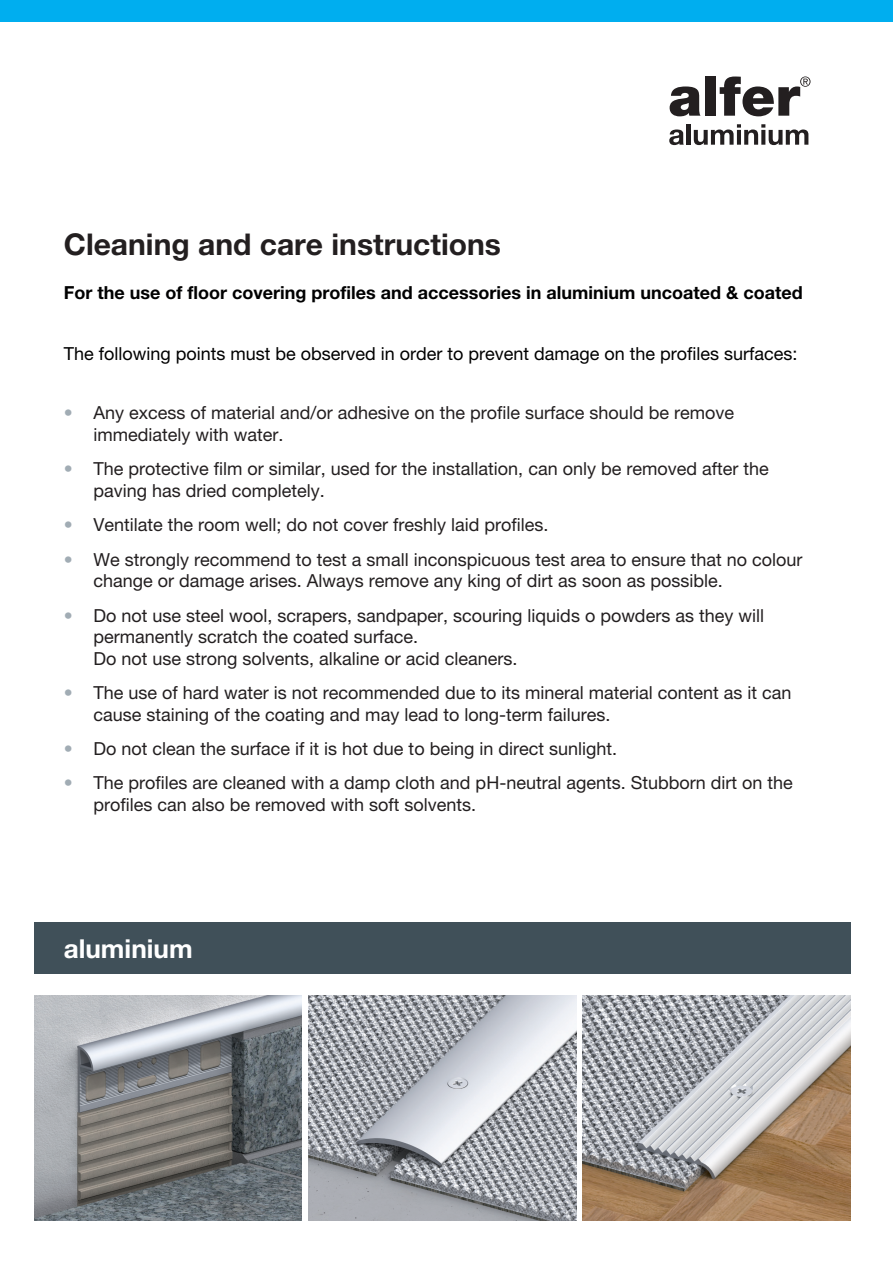
<style>
.page{position:relative;width:893px;height:1263px;background:#fff}
.page>*{position:absolute;margin:0;border:0;box-sizing:border-box;transform-origin:0 0}
.t1{font:700 30px "Helvetica Neue LT Pro";color:#231f20}
.t2{font:700 26.1px "Helvetica Neue LT Pro";color:#fff}
.t3{font:18px/21.6px "Helvetica Neue LT Pro";color:#231f20}
.t4{font:18px "Helvetica Neue LT Pro";color:#000001}
.t5{font:700 18px "Helvetica Neue LT Pro";color:#000001}
.s1{color:#a1acb4}
</style>
<div class="page">
<div style="left:0;top:0;width:893px;height:21px;background:#00aeef"></div>
<img style="left:34px;top:995px;width:268px;height:225px">
<img style="left:308px;top:995px;width:268px;height:225px">
<img style="left:583px;top:995px;width:267px;height:225px">
<div style="left:34px;top:923px;width:816px;height:51px;background:#405059"></div>
<svg style="left:670px;top:86px;width:30px;height:30px"></svg>
<div style="left:705px;top:77px;width:11px;height:39px;background:#231f20"></div>
<svg style="left:720px;top:76px;width:90px;height:40px"></svg>
<svg style="left:669px;top:129px;width:15px;height:16px"></svg>
<div style="left:686px;top:124px;width:5px;height:21px;background:#231f20"></div>
<svg style="left:694px;top:124px;width:114px;height:21px"></svg>
<h1 class="t1" style="left:64px;top:226px;width:439px">Cleaning and care instructions</h1>
<p class="t5" style="left:64px;top:281px;width:740px">For the use of floor covering profiles and accessories in aluminium uncoated &amp; coated</p>
<p class="t4" style="left:64px;top:342px;width:735px">The following points must be observed in order to prevent damage on the profiles surfaces:</p>
<p class="t3" style="left:94px;top:402px;width:642px;text-indent:-30px"><span class="s1">•</span> Any excess of material and/or adhesive on the profile surface should be remove immediately with water.</p>
<p class="t3" style="left:94px;top:458px;width:677px;text-indent:-30px"><span class="s1">•</span> The protective film or similar, used for the installation, can only be removed after the paving has dried completely.</p>
<p class="t3" style="left:64px;top:514px;width:486px"><span class="s1">•</span> Ventilate the room well; do not cover freshly laid profiles.</p>
<p class="t3" style="left:94px;top:548px;width:710px;text-indent:-30px"><span class="s1">•</span> We strongly recommend to test a small inconspicuous test area to ensure that no colour change or damage arises. Always remove any king of dirt as soon as possible.</p>
<p class="t3" style="left:94px;top:604px;width:672px;text-indent:-30px"><span class="s1">•</span> Do not use steel wool, scrapers, sandpaper, scouring liquids o powders as they will permanently scratch the coated surface.<br>Do not use strong solvents, alkaline or acid cleaners.</p>
<p class="t3" style="left:94px;top:681px;width:699px;text-indent:-30px"><span class="s1">•</span> The use of hard water is not recommended due to its mineral material content as it can cause staining of the coating and may lead to long-term failures.</p>
<p class="t3" style="left:64px;top:737px;width:555px"><span class="s1">•</span> Do not clean the surface if it is hot due to being in direct sunlight.</p>
<p class="t3" style="left:94px;top:772px;width:701px;text-indent:-30px"><span class="s1">•</span> The profiles are cleaned with a damp cloth and pH-neutral agents. Stubborn dirt on the profiles can also be removed with soft solvents.</p>
<h2 class="t2" style="left:64px;top:932px;width:130px">aluminium</h2>
</div>
